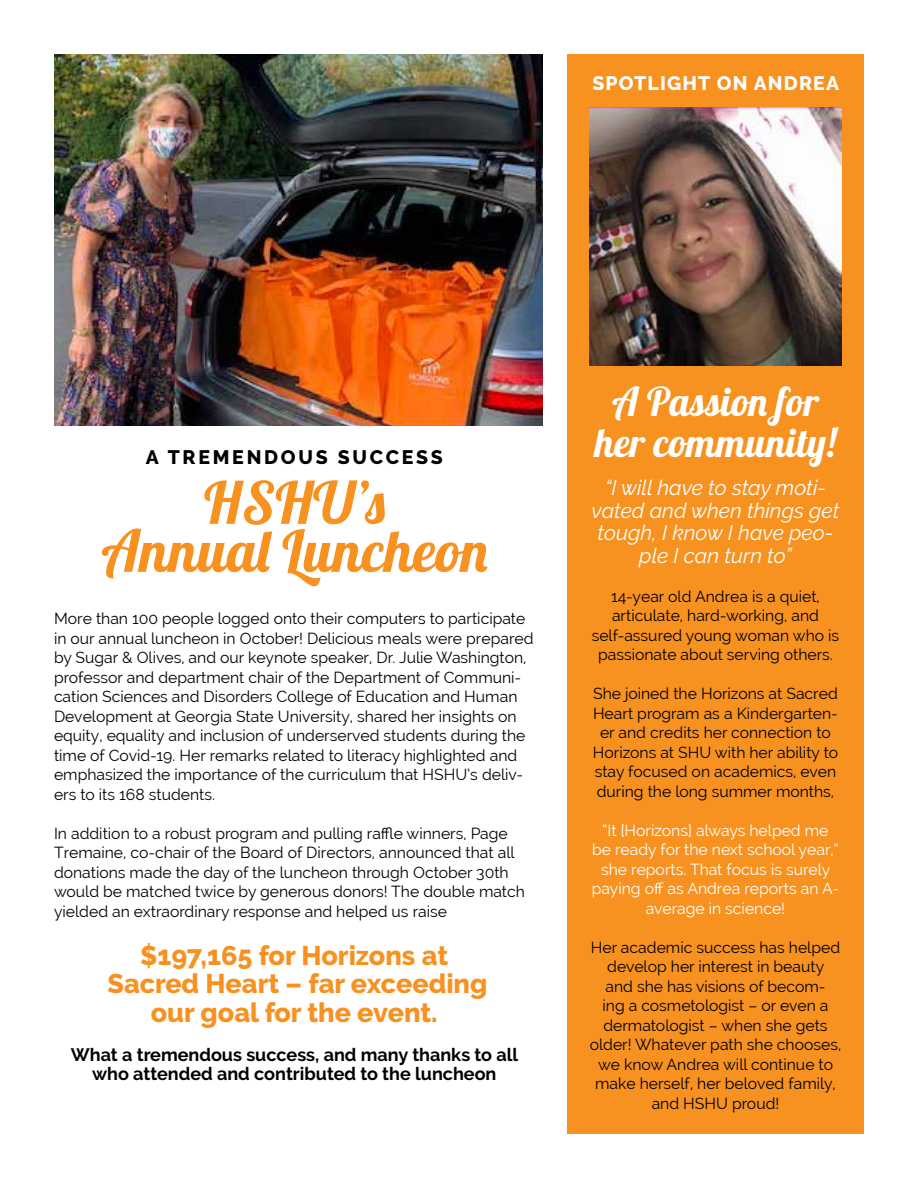
<style>
.page{position:relative;width:918px;height:1188px;background:#fff}
.page>*{position:absolute;margin:0;border:0;box-sizing:border-box;transform-origin:0 0}
.t1{font:57.75px/48px "Lobster";color:#f79221;text-align:center}
.t2{font:39.75px/40.5px "Lobster";color:#fff;text-align:center}
.t3{font:800 27px/28.5px "Raleway";color:#f79221;text-align:center}
.t4{font:italic 21px/22.5px "Raleway";color:#fff;text-align:center}
.t5{font:800 19.5px "Raleway";letter-spacing:.14em;color:#000}
.t6{font:800 19.5px "Raleway";letter-spacing:.06em;color:#fff}
.t7{font:700 18px/19.5px "Raleway";color:#000;text-align:center}
.t8{font:15.75px/19.5px "Raleway";color:#000;text-align:center}
.t9{font:15.75px/19.5px "Raleway";color:#fff;text-align:center}
</style>
<div class="page">
<div style="left:567px;top:54px;width:297px;height:1080px;background:#f79221"></div>
<img style="left:54px;top:54px;width:489px;height:372px">
<img style="left:589px;top:107px;width:253px;height:258px">
<p class="t6" style="left:592px;top:72px;width:248px">SPOTLIGHT ON ANDREA</p>
<p class="t5" style="left:146px;top:446px;width:298px">A TREMENDOUS SUCCESS</p>
<h1 class="t1" style="left:101px;top:478px;width:390px">HSHU’s<br>Annual Luncheon</h1>
<p class="t8" style="left:54px;top:609px;width:481px;text-align:left">More than 100 people logged onto their computers to participate in our annual luncheon in October! Delicious meals were prepared by Sugar &amp; Olives, and our keynote speaker, Dr. Julie Washington, professor and department chair of the Department of Communi&shy;cation Sciences and Disorders College of Education and Human Development at Georgia State University, shared her insights on equity, equality and inclusion of underserved students during the time of Covid-19. Her remarks related to literacy highlighted and emphasized the importance of the curriculum that HSHU’s deliv&shy;ers to its 168 students.</p>
<p class="t8" style="left:54px;top:824px;width:473px;text-align:left">In addition to a robust program and pulling raffle winners, Page Tremaine, co-chair of the Board of Directors, announced that all donations made the day of the luncheon through October 30th would be matched twice by generous donors! The double match yielded an extraordinary response and helped us raise</p>
<h3 class="t3" style="left:107px;top:941px;width:382px">$197,165 for Horizons at<br>Sacred Heart – far exceeding our goal for the event.</h3>
<p class="t7" style="left:71px;top:1045px;width:449px">What a tremendous success, and many thanks to all who attended and contributed to the luncheon</p>
<h2 class="t2" style="left:595px;top:381px;width:243px">A Passion for her community!</h2>
<h3 class="t4" style="left:592px;top:477px;width:249px">“I will have to stay moti&shy;vated and when things get tough, I know I have peo&shy;ple I can turn to”</h3>
<p class="t8" style="left:592px;top:587px;width:249px">14-year old Andrea is a quiet, articulate, hard-working, and self-assured young woman who is passionate about serving others.</p>
<p class="t8" style="left:593px;top:684px;width:247px">She joined the Horizons at Sacred<br>Heart program as a Kindergarten&shy;er and credits her connection to<br>Horizons at SHU with her ability to stay focused on academics, even during the long summer months,</p>
<p class="t9" style="left:592px;top:821px;width:249px">“It [Horizons] always helped me be ready for the next school year,” she reports. That focus is surely paying off as Andrea reports an A&shy;average in science!</p>
<p class="t8" style="left:590px;top:938px;width:253px">Her academic success has helped develop her interest in beauty<br>and she has visions of becom-<br>ing a cosmetologist – or even a dermatologist – when she gets older! Whatever path she chooses, we know Andrea will continue to make herself, her beloved family, and HSHU proud!</p>
</div>
